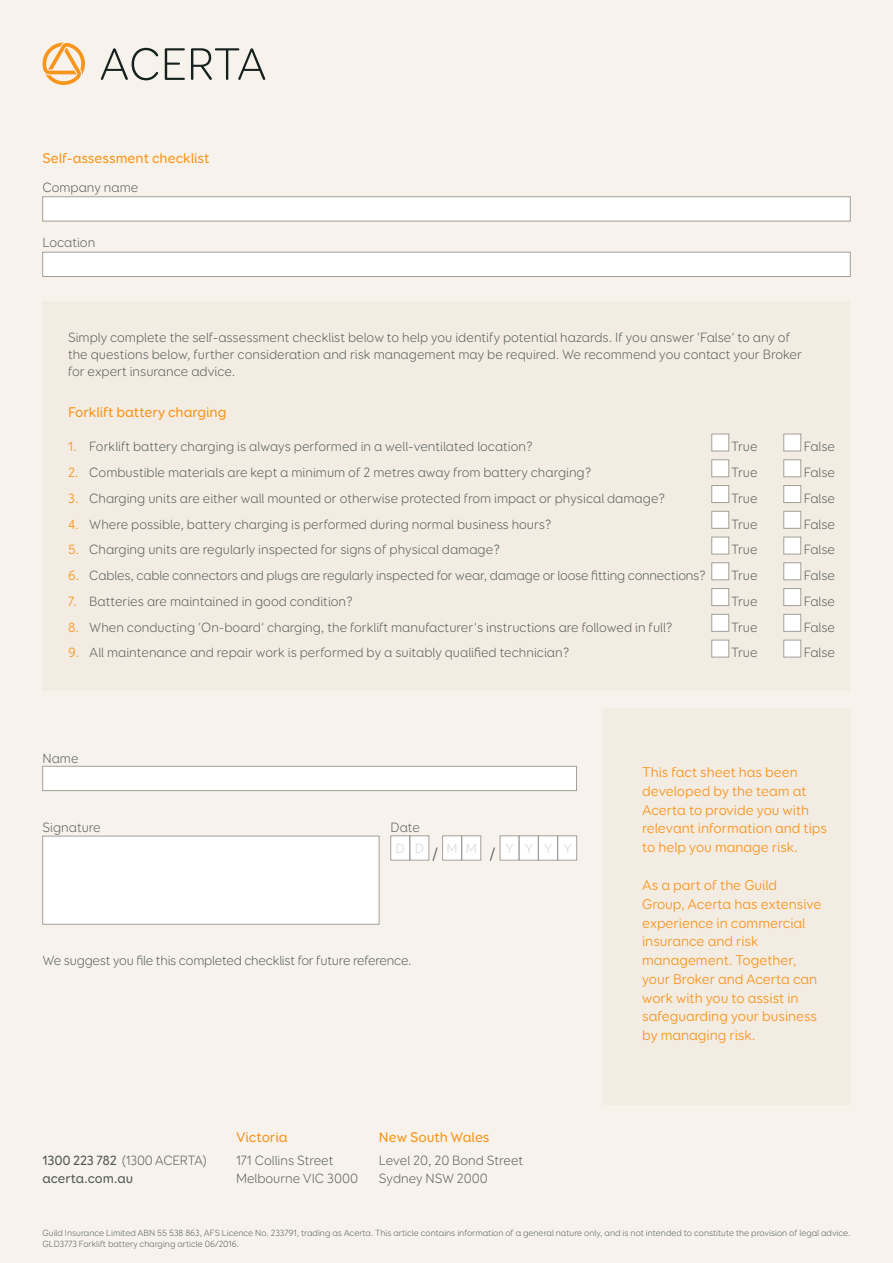
<style>
.page{position:relative;width:893px;height:1263px;background:#f7f3ec}
.page>*{position:absolute;margin:0;border:0;box-sizing:border-box;transform-origin:0 0}
.t1{font:14.25px/18.8px "Booster Next FY";color:#f8951d}
.t2{font:500 14.25px "Booster Next FY";color:#f8951d}
.t3{font:300 13.5px/17.2px "Booster Next FY";color:#515957}
.t4{font:500 13.5px/17.2px "Booster Next FY";color:#515957}
.t5{font:13.5px/21px "Booster Next FY";letter-spacing:.8em;color:#dbdcdc}
.t6{font:300 9px/11.2px "Booster Next FY";color:#515957}
.s1{font-weight:400;color:#f8951d}
.s2{font-weight:300;color:#515957}
.s3{font-family:"Minion Pro";font-size:18.75px;color:#515957}
.s4{font-weight:300}
</style>
<div class="page">
<div style="left:43px;top:301px;width:807px;height:390px;background:#f3ece3"></div>
<div style="left:712px;top:434px;width:17px;height:17px;background:#fff;border:1px solid #a2a099"></div>
<div style="left:784px;top:434px;width:17px;height:17px;background:#fff;border:1px solid #a2a099"></div>
<div style="left:712px;top:460px;width:17px;height:17px;background:#fff;border:1px solid #a2a099"></div>
<div style="left:784px;top:460px;width:17px;height:17px;background:#fff;border:1px solid #a2a099"></div>
<div style="left:712px;top:485px;width:17px;height:18px;background:#fff;border:1px solid #a2a099"></div>
<div style="left:784px;top:485px;width:17px;height:18px;background:#fff;border:1px solid #a2a099"></div>
<div style="left:712px;top:511px;width:17px;height:17px;background:#fff;border:1px solid #a2a099"></div>
<div style="left:784px;top:511px;width:17px;height:17px;background:#fff;border:1px solid #a2a099"></div>
<div style="left:712px;top:537px;width:17px;height:17px;background:#fff;border:1px solid #a2a099"></div>
<div style="left:784px;top:537px;width:17px;height:17px;background:#fff;border:1px solid #a2a099"></div>
<div style="left:712px;top:563px;width:17px;height:17px;background:#fff;border:1px solid #a2a099"></div>
<div style="left:784px;top:563px;width:17px;height:17px;background:#fff;border:1px solid #a2a099"></div>
<div style="left:712px;top:588px;width:17px;height:18px;background:#fff;border:1px solid #a2a099"></div>
<div style="left:784px;top:588px;width:17px;height:18px;background:#fff;border:1px solid #a2a099"></div>
<div style="left:712px;top:614px;width:17px;height:17px;background:#fff;border:1px solid #a2a099"></div>
<div style="left:784px;top:614px;width:17px;height:17px;background:#fff;border:1px solid #a2a099"></div>
<div style="left:712px;top:640px;width:17px;height:17px;background:#fff;border:1px solid #a2a099"></div>
<div style="left:784px;top:640px;width:17px;height:17px;background:#fff;border:1px solid #a2a099"></div>
<div style="left:43px;top:197px;width:807px;height:24px;background:#fff;border:1px solid #a2a099"></div>
<div style="left:43px;top:252px;width:807px;height:25px;background:#fff;border:1px solid #a2a099"></div>
<div style="left:43px;top:766px;width:534px;height:25px;background:#fff;border:1px solid #a2a099"></div>
<div style="left:43px;top:836px;width:336px;height:88px;background:#fff;border:1px solid #a2a099"></div>
<div style="left:391px;top:836px;width:19px;height:24px;background:#fff"></div>
<div style="left:391px;top:836px;width:19px;height:24px;border:1px solid #a2a099"></div>
<div style="left:410px;top:836px;width:19px;height:24px;background:#fff"></div>
<div style="left:410px;top:836px;width:19px;height:24px;border:1px solid #a2a099"></div>
<div style="left:443px;top:836px;width:18px;height:24px;background:#fff"></div>
<div style="left:442px;top:836px;width:20px;height:24px;border:1px solid #a2a099"></div>
<div style="left:462px;top:836px;width:19px;height:24px;background:#fff"></div>
<div style="left:462px;top:836px;width:19px;height:24px;border:1px solid #a2a099"></div>
<div style="left:500px;top:836px;width:19px;height:24px;background:#fff"></div>
<div style="left:500px;top:836px;width:19px;height:24px;border:1px solid #a2a099"></div>
<div style="left:519px;top:836px;width:19px;height:24px;background:#fff"></div>
<div style="left:519px;top:836px;width:19px;height:24px;border:1px solid #a2a099"></div>
<div style="left:539px;top:836px;width:18px;height:24px;background:#fff"></div>
<div style="left:538px;top:836px;width:20px;height:24px;border:1px solid #a2a099"></div>
<div style="left:558px;top:836px;width:19px;height:24px;background:#fff"></div>
<div style="left:558px;top:836px;width:19px;height:24px;border:1px solid #a2a099"></div>
<svg style="left:101px;top:48px;width:164px;height:32px"></svg>
<svg style="left:43px;top:43px;width:42px;height:42px"></svg>
<div style="left:603px;top:708px;width:247px;height:397px;background:#f3ece3"></div>
<p class="t2" style="left:43px;top:149px;width:168px">Self-assessment checklist</p>
<p class="t3" style="left:43px;top:178px;width:97px">Company name</p>
<p class="t3" style="left:43px;top:234px;width:54px">Location</p>
<p class="t3" style="left:68px;top:329px;width:735px">Simply complete the self-assessment checklist below to help you identify potential hazards. If you answer ‘False’ to any of the questions below, further consideration and risk management may be required. We recommend you contact your Broker for expert insurance advice.</p>
<p class="t2" style="left:68px;top:403px;width:160px">Forklift battery charging</p>
<p class="t3" style="left:68px;top:438px;width:467px"><span class="s1">1.</span> Forklift battery charging is always performed in a well-ventilated location?</p>
<p class="t3" style="left:731px;top:438px;width:28px">True</p>
<p class="t3" style="left:804px;top:438px;width:33px">False</p>
<p class="t3" style="left:68px;top:464px;width:525px"><span class="s1">2.</span> Combustible materials are kept a minimum of 2 metres away from battery charging?</p>
<p class="t3" style="left:731px;top:464px;width:28px">True</p>
<p class="t3" style="left:804px;top:464px;width:33px">False</p>
<p class="t3" style="left:68px;top:489px;width:599px"><span class="s1">3.</span> Charging units are either wall mounted or otherwise protected from impact or physical damage?</p>
<p class="t3" style="left:731px;top:489px;width:28px">True</p>
<p class="t3" style="left:804px;top:489px;width:33px">False</p>
<p class="t3" style="left:68px;top:515px;width:485px"><span class="s1">4.</span> Where possible, battery charging is performed during normal business hours?</p>
<p class="t3" style="left:731px;top:515px;width:28px">True</p>
<p class="t3" style="left:804px;top:515px;width:33px">False</p>
<p class="t3" style="left:68px;top:541px;width:434px"><span class="s1">5.</span> Charging units are regularly inspected for signs of physical damage?</p>
<p class="t3" style="left:731px;top:541px;width:28px">True</p>
<p class="t3" style="left:804px;top:541px;width:33px">False</p>
<p class="t3" style="left:68px;top:567px;width:640px"><span class="s1">6.</span> Cables, cable connectors and plugs are regularly inspected for wear, damage or loose fitting connections?</p>
<p class="t3" style="left:731px;top:567px;width:28px">True</p>
<p class="t3" style="left:804px;top:567px;width:33px">False</p>
<p class="t3" style="left:68px;top:592px;width:287px"><span class="s1">7.</span> Batteries are maintained in good condition?</p>
<p class="t3" style="left:731px;top:592px;width:28px">True</p>
<p class="t3" style="left:804px;top:592px;width:33px">False</p>
<p class="t3" style="left:68px;top:618px;width:606px"><span class="s1">8.</span> When conducting ‘On-board’ charging, the forklift manufacturer’s instructions are followed in full?</p>
<p class="t3" style="left:731px;top:618px;width:28px">True</p>
<p class="t3" style="left:804px;top:618px;width:33px">False</p>
<p class="t3" style="left:68px;top:644px;width:503px"><span class="s1">9.</span> All maintenance and repair work is performed by a suitably qualified technician?</p>
<p class="t3" style="left:731px;top:644px;width:28px">True</p>
<p class="t3" style="left:804px;top:644px;width:33px">False</p>
<p class="t3" style="left:43px;top:750px;width:38px">Name</p>
<p class="t3" style="left:43px;top:819px;width:60px">Signature</p>
<p class="t5" style="left:396px;top:817px;width:178px;text-indent:-5px"><span class="s2">Date<br></span>DD<span class="s3">/</span> MM <span class="s3">/</span> YYYY</p>
<p class="t3" style="left:43px;top:952px;width:371px">We suggest you file this completed checklist for future reference.</p>
<p class="t4" style="left:43px;top:1152px;width:166px">1300 223 782 <span class="s4">(1300 ACERTA) </span>acerta.com.au</p>
<p class="t2" style="left:236px;top:1128px;width:53px">Victoria</p>
<p class="t3" style="left:236px;top:1152px;width:124px">171 Collins Street<br>Melbourne VIC 3000</p>
<p class="t2" style="left:379px;top:1128px;width:112px">New South Wales</p>
<p class="t3" style="left:379px;top:1152px;width:146px">Level 20, 20 Bond Street<br>Sydney NSW 2000</p>
<p class="t1" style="left:642px;top:763px;width:187px">This fact sheet has been developed by the team at<br>Acerta to provide you with relevant information and tips to help you manage risk.</p>
<p class="t1" style="left:642px;top:876px;width:181px">As a part of the Guild<br>Group, Acerta has extensive experience in commercial insurance and risk management. Together, your Broker and Acerta can work with you to assist in safeguarding your business by managing risk.</p>
<p class="t6" style="left:43px;top:1227px;width:809px">Guild Insurance Limited ABN 55 538 863, AFS Licence No. 233791, trading as Acerta. This article contains information of a general nature only, and is not intended to constitute the provision of legal advice.<br>GLD3773 Forklift battery charging article 06/2016.</p>
</div>
